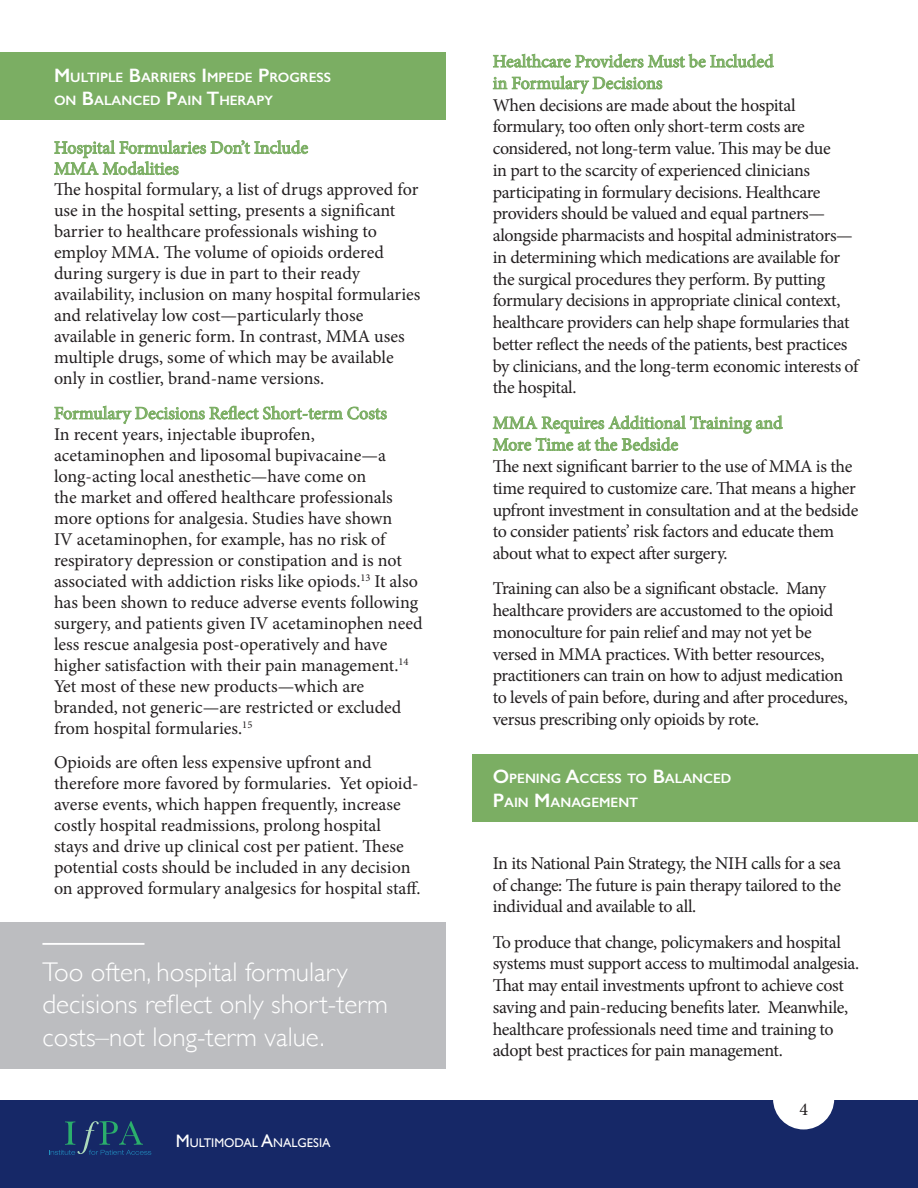
<style>
.page{position:relative;width:918px;height:1188px;background:#fff}
.page>*{position:absolute;margin:0;border:0;box-sizing:border-box;transform-origin:0 0}
.t1{font:300 27px/32.4px "Gill Sans";color:#fff}
.t2{font:18px/21.8px "Minion Pro";letter-spacing:-.015em;color:#231f20}
.t3{font:600 13.65px/23.4px "Gill Sans";color:#fff}
.t4{font:12.6px "Gill Sans";color:#fff}
.s1{font-size:19.5px}
.s2{color:#7bae63}
.s3{font-size:18px}
</style>
<div class="page">
<div style="left:0;top:1100px;width:918px;height:88px;background:#162867"></div>
<div style="left:773px;top:1068px;width:61px;height:61px;background:#fff;border-radius:50%"></div>
<svg style="left:49px;top:1121px;width:102px;height:34px"></svg>
<svg style="left:54px;top:140px;width:254px;height:35px"></svg>
<svg style="left:54px;top:405px;width:333px;height:19px"></svg>
<svg style="left:493px;top:54px;width:281px;height:14px"></svg>
<svg style="left:493px;top:75px;width:170px;height:19px"></svg>
<svg style="left:492px;top:415px;width:291px;height:36px"></svg>
<div style="left:473px;top:754px;width:445px;height:68px;background:#7bae63"></div>
<div style="left:0;top:922px;width:445px;height:146px;background:#bcbdc0"></div>
<hr style="left:42px;top:943px;width:103px;height:2px;background:#fff">
<div style="left:0;top:52px;width:445px;height:68px;background:#7bae63"></div>
<p class="t3" style="left:54px;top:65px;width:279px"><span class="s1">M</span>ULTIPLE <span class="s1">B</span>ARRIERS <span class="s1">I</span> MPEDE <span class="s1">P</span>ROGRESS<br>ON <span class="s1">B</span>ALANCED <span class="s1">P</span>AIN <span class="s1">T</span>HERAPY</p>
<p class="t2" style="left:54px;top:137px;width:368px;line-height:21px"><span class="s2">Hospital Formularies Don’t Include<br>MMA Modalities<br></span>The hospital formulary, a list of drugs approved for use in the hospital setting, presents a significant barrier to healthcare professionals wishing to employ MMA. The volume of opioids ordered during surgery is due in part to their ready availability, inclusion on many hospital formularies and relativelay low cost—particularly those available in generic form. In contrast, MMA uses multiple drugs, some of which may be available only in costlier, brand-name versions.</p>
<p class="t2" style="left:54px;top:403px;width:370px;line-height:21px"><span class="s2">Formulary Decisions Reflect Short-term Costs<br></span>In recent years, injectable ibuprofen, acetaminophen and liposomal bupivacaine—a long-acting local anesthetic—have come on<br>the market and offered healthcare professionals more options for analgesia. Studies have shown<br>IV acetaminophen, for example, has no risk of respiratory depression or constipation and is not associated with addiction risks like opiods.<sup>13</sup> It also has been shown to reduce adverse events following surgery, and patients given IV acetaminophen need less rescue analgesia post-operatively and have higher satisfaction with their pain management.<sup>14<br></sup>Yet most of these new products—which are branded, not generic—are restricted or excluded from hospital formularies.<sup>15</sup></p>
<p class="t2" style="left:54px;top:752px;width:368px;line-height:21px">Opioids are often less expensive upfront and therefore more favored by formularies. Yet opioid&shy;averse events, which happen frequently, increase costly hospital readmissions, prolong hospital<br>stays and drive up clinical cost per patient. These potential costs should be included in any decision on approved formulary analgesics for hospital staff.</p>
<p class="t1" style="left:42px;top:955px;width:347px">Too often, hospital formulary decisions reflect only short-term costs–not long-term value.</p>
<p class="t4" style="left:176px;top:1135px;width:156px"><span class="s3">M</span>ULTIMODAL <span class="s3">A</span>NALGESIA</p>
<p class="t2" style="left:493px;top:51px;width:367px"><span class="s2">Healthcare Providers Must be Included<br>in Formulary Decisions<br></span>When decisions are made about the hospital formulary, too often only short-term costs are considered, not long-term value. This may be due<br>in part to the scarcity of experienced clinicians participating in formulary decisions. Healthcare providers should be valued and equal partners— alongside pharmacists and hospital administrators— in determining which medications are available for the surgical procedures they perform. By putting formulary decisions in appropriate clinical context, healthcare providers can help shape formularies that better reflect the needs of the patients, best practices by clinicians, and the long-term economic interests of the hospital.</p>
<p class="t2" style="left:493px;top:412px;width:367px"><span class="s2">MMA Requires Additional Training and<br>More Time at the Bedside<br></span>The next significant barrier to the use of MMA is the time required to customize care. That means a higher upfront investment in consultation and at the bedside to consider patients’ risk factors and educate them about what to expect after surgery.</p>
<p class="t2" style="left:493px;top:578px;width:357px">Training can also be a significant obstacle. Many healthcare providers are accustomed to the opioid monoculture for pain relief and may not yet be versed in MMA practices. With better resources, practitioners can train on how to adjust medication to levels of pain before, during and after procedures, versus prescribing only opioids by rote.</p>
<p class="t3" style="left:493px;top:767px;width:240px"><span class="s1">O</span>PENING <span class="s1">A</span>CCESS TO <span class="s1">B</span>ALANCED<br><span class="s1">P</span>AIN <span class="s1">M</span>ANAGEMENT</p>
<p class="t2" style="left:493px;top:852px;width:350px;text-align:justify">In its National Pain Strategy, the NIH calls for a sea of change: The future is pain therapy tailored to the individual and available to all.</p>
<p class="t2" style="left:493px;top:931px;width:368px">To produce that change, policymakers and hospital systems must support access to multimodal analgesia.<br>That may entail investments upfront to achieve cost saving and pain-reducing benefits later. Meanwhile, healthcare professionals need time and training to adopt best practices for pain management.</p>
<p class="t2" style="left:799px;top:1098px;width:10px">4</p>
</div>
